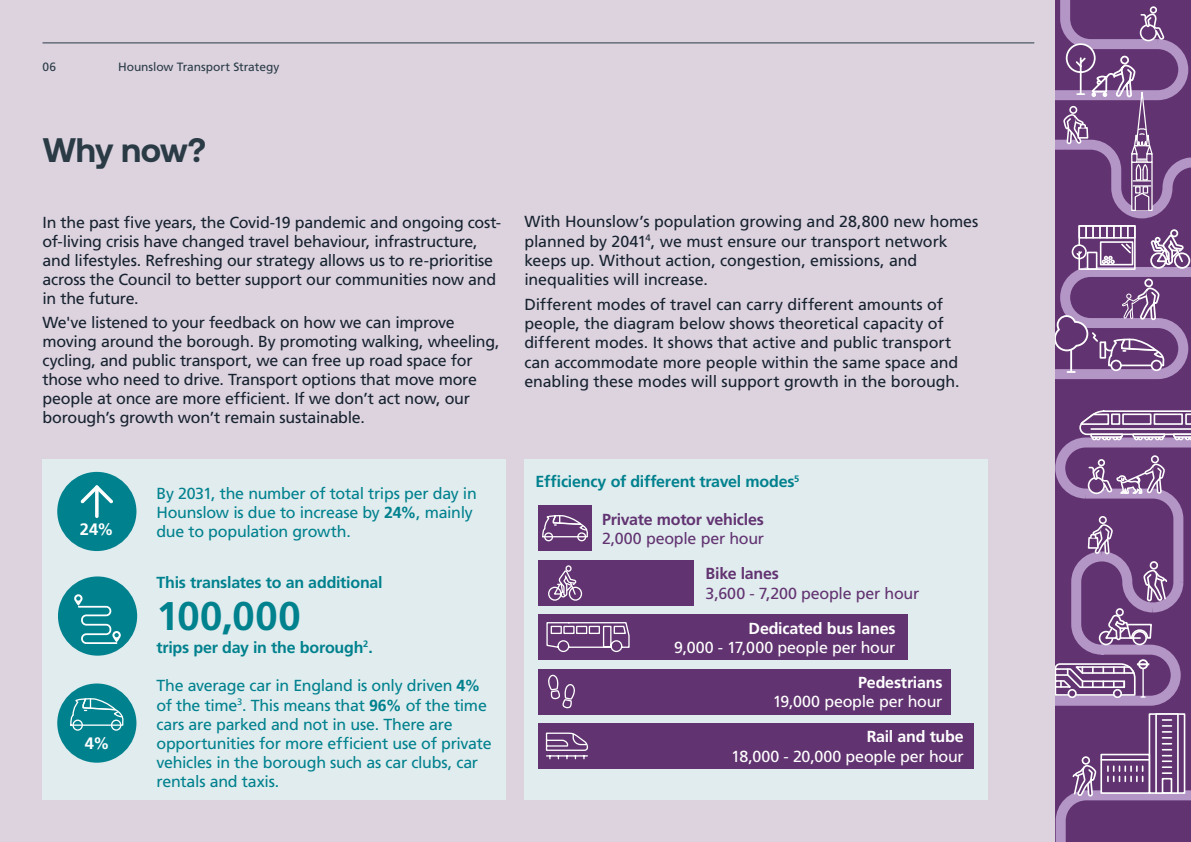
<style>
.page{position:relative;width:1191px;height:842px;background:#fff}
.page>*{position:absolute;margin:0;border:0;box-sizing:border-box;transform-origin:0 0}
.Hounslow_body{font:700 40px "Frutiger LT Std";letter-spacing:.015em;color:#00818e}
.Hounslow_H1{font:700 34px "Aeonik";letter-spacing:-.02em;color:#2a3b46}
.Hounslow_body-2{font:700 16.6px "Frutiger LT Std";color:#fff}
.Hounslow_body-3{font:16px/19px "Frutiger LT Std";letter-spacing:-.015em;color:#182330}
.Hounslow_body-4{font:16px/19.2px "Frutiger LT Std";letter-spacing:-.015em;color:#00818e}
.Hounslow_body-5{font:700 16px "Frutiger LT Std";letter-spacing:-.015em;color:#00818e}
.Hounslow_body-6{font:16px "Frutiger LT Std";letter-spacing:-.015em;color:#fff}
.Hounslow_body-7{font:16px "Frutiger LT Std";letter-spacing:-.015em;color:#623371}
.Hounslow_body-8{font:700 16px "Frutiger LT Std";letter-spacing:-.015em;color:#fff}
.Hounslow_body-9{font:700 16px "Frutiger LT Std";letter-spacing:-.015em;color:#623371}
.t1{font:12px "Frutiger LT Std";letter-spacing:-.005em;color:#2a3b46}
.s1{font-weight:700}
</style>
<div class="page">
<svg style="left:1054px;top:0;width:137px;height:842px;background:#744983"></svg>
<svg style="left:1054px;top:659px;width:95px;height:39px;background:#93739e"></svg>
<svg style="left:1087px;top:515px;width:27px;height:40px"></svg>
<svg style="left:1087px;top:454px;width:79px;height:46px;background:#8b6798"></svg>
<svg style="left:1142px;top:560px;width:26px;height:42px"></svg>
<svg style="left:1071px;top:755px;width:26px;height:42px"></svg>
<div style="left:1071px;top:244px;width:15px;height:15px;border:2px solid #fff;border-radius:50%"></div>
<svg style="left:1131px;top:171px;width:21px;height:40px"></svg>
<svg style="left:1135px;top:171px;width:6px;height:9px"></svg>
<svg style="left:1142px;top:171px;width:5px;height:9px"></svg>
<svg style="left:1062px;top:5px;width:103px;height:166px;background:#7c548b"></svg>
<svg style="left:1133px;top:180px;width:17px;height:32px"></svg>
<svg style="left:1135px;top:186px;width:5px;height:8px"></svg>
<svg style="left:1142px;top:186px;width:6px;height:8px"></svg>
<svg style="left:1054px;top:277px;width:111px;height:96px;background:#80598e"></svg>
<svg style="left:1075px;top:224px;width:61px;height:47px"></svg>
<svg style="left:1078px;top:410px;width:113px;height:30px"></svg>
<div style="left:1148px;top:713px;width:37px;height:81px;background:#623371;border:2px solid #fff"></div>
<div style="left:1155px;top:713px;width:23px;height:81px;background:#623371;border:2px solid #fff"></div>
<div style="left:1100px;top:754px;width:50px;height:40px;background:#623371;border:2px solid #fff"></div>
<svg style="left:1162px;top:719px;width:9px;height:55px"></svg>
<hr style="left:1101px;top:759px;width:48px;height:2px;background:#fff">
<svg style="left:1107px;top:766px;width:36px;height:15px"></svg>
<div style="left:1161px;top:778px;width:11px;height:16px;background:#623371;border:2px solid #fff"></div>
<div style="left:1116px;top:609px;width:7px;height:6px;background:#623371;border-radius:50%"></div>
<div style="left:1115px;top:608px;width:8px;height:8px;border:2px solid #fff;border-radius:50%"></div>
<svg style="left:1099px;top:632px;width:13px;height:12px"></svg>
<div style="left:1098px;top:631px;width:15px;height:14px;border:2px solid #fff;border-radius:50%"></div>
<div style="left:1132px;top:631px;width:15px;height:14px;border:2px solid #fff;border-radius:50%"></div>
<svg style="left:1103px;top:613px;width:49px;height:28px"></svg>
<div style="left:1170px;top:229px;width:8px;height:8px;border:2px solid #fff;border-radius:50%"></div>
<svg style="left:1174px;top:253px;width:15px;height:15px"></svg>
<div style="left:1174px;top:252px;width:16px;height:17px;border:2px solid #fff;border-radius:50%"></div>
<svg style="left:1149px;top:230px;width:36px;height:40px"></svg>
<div style="left:0;top:0;width:1054px;height:842px;background:#dcd3df"></div>
<hr style="left:43px;top:43px;width:991px;height:1px;background:#2a3b46">
<div style="left:43px;top:459px;width:463px;height:340px;background:#e0ecee"></div>
<div style="left:524px;top:459px;width:464px;height:340px;background:#e0ecee"></div>
<div style="left:57px;top:472px;width:79px;height:79px;background:#00818e;border-radius:50%"></div>
<svg style="left:81px;top:485px;width:32px;height:18px"></svg>
<svg style="left:95px;top:485px;width:4px;height:33px"></svg>
<div style="left:58px;top:576px;width:79px;height:80px;background:#00818e;border-radius:50%"></div>
<svg style="left:74px;top:594px;width:47px;height:50px"></svg>
<div style="left:538px;top:505px;width:54px;height:46px;background:#623371"></div>
<div style="left:577px;top:532px;width:9px;height:9px;border:1px solid #fff;border-radius:50%"></div>
<div style="left:544px;top:532px;width:9px;height:9px;border:1px solid #fff;border-radius:50%"></div>
<svg style="left:542px;top:515px;width:46px;height:23px"></svg>
<div style="left:538px;top:560px;width:155px;height:45px;background:#623371"></div>
<div style="left:565px;top:565px;width:6px;height:7px;border:1px solid #fff;border-radius:50%"></div>
<div style="left:569px;top:587px;width:13px;height:14px;border:1px solid #fff;border-radius:50%"></div>
<svg style="left:548px;top:567px;width:29px;height:34px"></svg>
<div style="left:538px;top:669px;width:412px;height:45px;background:#623371"></div>
<svg style="left:548px;top:674px;width:27px;height:35px"></svg>
<div style="left:538px;top:723px;width:436px;height:46px;background:#623371"></div>
<svg style="left:545px;top:732px;width:43px;height:28px"></svg>
<div style="left:538px;top:614px;width:370px;height:46px;background:#623371"></div>
<svg style="left:546px;top:622px;width:84px;height:31px"></svg>
<div style="left:57px;top:683px;width:79px;height:80px;background:#00818e;border-radius:50%"></div>
<div style="left:111px;top:719px;width:10px;height:12px;border:1px solid #fff;border-radius:50%"></div>
<div style="left:72px;top:719px;width:11px;height:12px;border:1px solid #fff;border-radius:50%"></div>
<svg style="left:70px;top:698px;width:54px;height:28px"></svg>
<p class="t1" style="left:43px;top:60px;width:15px">06</p>
<p class="t1" style="left:118px;top:60px;width:163px">Hounslow Transport Strategy</p>
<p class="Hounslow_H1" style="left:43px;top:131px;width:165px">Why now?</p>
<p class="Hounslow_body-3" style="left:43px;top:213px;width:460px">In the past five years, the Covid-19 pandemic and ongoing cost&shy;of-living crisis have changed travel behaviour, infrastructure, and lifestyles. Refreshing our strategy allows us to re-prioritise across the Council to better support our communities now and in the future.</p>
<p class="Hounslow_body-3" style="left:43px;top:313px;width:458px">We've listened to your feedback on how we can improve moving around the borough. By promoting walking, wheeling, cycling, and public transport, we can free up road space for those who need to drive. Transport options that move more people at once are more efficient. If we don’t act now, our borough’s growth won’t remain sustainable.</p>
<p class="Hounslow_body-2" style="left:80px;top:519px;width:36px">24%</p>
<p class="Hounslow_body-2" style="left:85px;top:734px;width:26px">4%</p>
<p class="Hounslow_body-4" style="left:156px;top:484px;width:322px">By 2031, the number of total trips per day in<br>Hounslow is due to increase by <span class="s1">24%</span>, mainly due to population growth.</p>
<p class="Hounslow_body-5" style="left:156px;top:573px;width:228px">This translates to an additional</p>
<p class="Hounslow_body" style="left:156px;top:592px;width:146px">100,000</p>
<p class="Hounslow_body-5" style="left:156px;top:638px;width:218px">trips per day in the borough<sup>2</sup>.</p>
<p class="Hounslow_body-4" style="left:156px;top:676px;width:337px">The average car in England is only driven <span class="s1">4% </span>of the time<sup>3</sup>. This means that <span class="s1">96%</span> of the time cars are parked and not in use. There are opportunities for more efficient use of private vehicles in the borough such as car clubs, car rentals and taxis.</p>
<p class="Hounslow_body-3" style="left:524px;top:212px;width:456px">With Hounslow’s population growing and 28,800 new homes planned by 2041<sup>4</sup>, we must ensure our transport network keeps up. Without action, congestion, emissions, and inequalities will increase.</p>
<p class="Hounslow_body-3" style="left:524px;top:295px;width:437px">Different modes of travel can carry different amounts of people, the diagram below shows theoretical capacity of different modes. It shows that active and public transport can accommodate more people within the same space and enabling these modes will support growth in the borough.</p>
<p class="Hounslow_body-5" style="left:535px;top:472px;width:265px">Efficiency of different travel modes<sup>5</sup></p>
<p class="Hounslow_body-9" style="left:602px;top:510px;width:163px">Private motor vehicles</p>
<p class="Hounslow_body-7" style="left:602px;top:529px;width:163px">2,000 people per hour</p>
<p class="Hounslow_body-9" style="left:705px;top:564px;width:75px">Bike lanes</p>
<p class="Hounslow_body-7" style="left:705px;top:584px;width:215px">3,600 - 7,200 people per hour</p>
<p class="Hounslow_body-8" style="left:748px;top:619px;width:148px">Dedicated bus lanes</p>
<p class="Hounslow_body-6" style="left:674px;top:638px;width:223px">9,000 - 17,000 people per hour</p>
<p class="Hounslow_body-8" style="left:858px;top:673px;width:86px">Pedestrians</p>
<p class="Hounslow_body-6" style="left:772px;top:692px;width:171px">19,000 people per hour</p>
<p class="Hounslow_body-8" style="left:866px;top:727px;width:99px">Rail and tube</p>
<p class="Hounslow_body-6" style="left:731px;top:747px;width:234px">18,000 - 20,000 people per hour</p>
</div>
